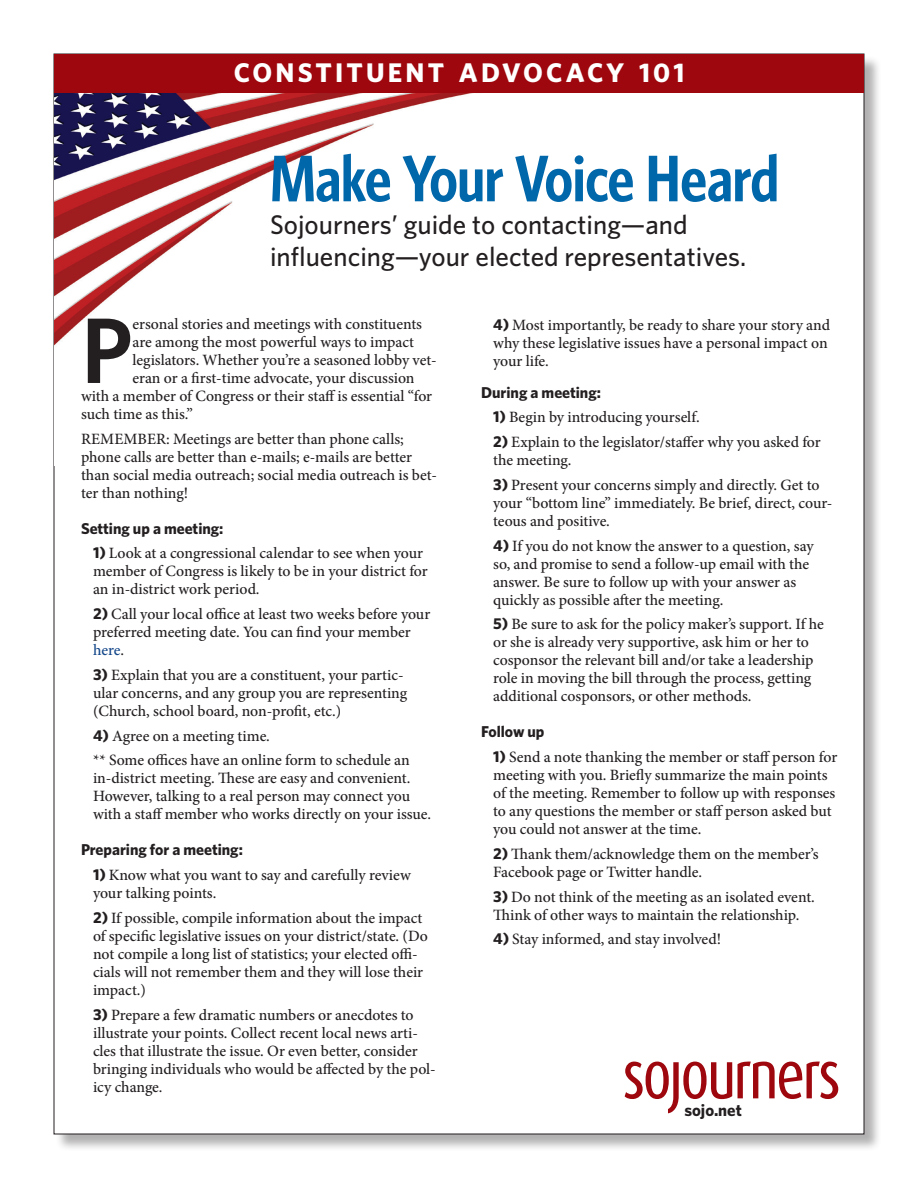
<style>
.page{position:relative;width:918px;height:1188px;background:#fff}
.page>*{position:absolute;margin:0;border:0;box-sizing:border-box;transform-origin:0 0}
.t1{font:600 93.15px "Whitney HTF";color:#231f20}
.t2{font:600 condensed 66px "Whitney HTF";letter-spacing:-.01em;color:#0067aa}
.t3{font:500 27px/32.4px "Whitney HTF";color:#231f20}
.t4{font:700 27px "Whitney HTF";letter-spacing:.12em;color:#fff}
.t5{font:700 16.8px "Whitney HTF";color:#231f20}
.t6{font:500 15.75px/18px "Minion Pro";color:#231f20}
.t7{font:700 15.75px "Whitney HTF";color:#231f20}
.s1{font-family:"Whitney HTF";font-weight:700}
.s2{color:#14478a}
</style>
<div class="page">
<div style="left:55px;top:55px;width:827px;height:1097px;background:#231f20;opacity:.35"></div>
<div style="left:54px;top:54px;width:810px;height:1080px;background:#fff"></div>
<img style="left:54px;top:93px;width:419px;height:253px">
<div style="left:54px;top:54px;width:810px;height:39px;background:#9d070d"></div>
<svg style="left:625px;top:1062px;width:107px;height:51px"></svg>
<svg style="left:738px;top:1061px;width:100px;height:38px"></svg>
<p class="t4" style="left:234px;top:56px;width:452px">CONSTITUENT ADVOCACY 101</p>
<p class="t2" style="left:270px;top:140px;width:511px">Make Your Voice Heard</p>
<p class="t3" style="left:270px;top:207px;width:478px">Sojourners’ guide to contacting—and influencing—your elected representatives.</p>
<p class="t1" style="left:81px;top:294px;width:53px">P</p>
<p class="t6" style="left:133px;top:315px;width:291px">ersonal stories and meetings with constituents</p>
<p class="t6" style="left:133px;top:333px;width:283px">are among the most powerful ways to impact</p>
<p class="t6" style="left:133px;top:351px;width:306px">legislators. Whether you’re a seasoned lobby vet-</p>
<p class="t6" style="left:133px;top:369px;width:284px">eran or a first-time advocate, your discussion</p>
<p class="t6" style="left:81px;top:387px;width:353px">with a member of Congress or their staff is essential “for</p>
<p class="t6" style="left:81px;top:405px;width:113px">such time as this.”</p>
<p class="t6" style="left:81px;top:430px;width:358px">REMEMBER: Meetings are better than phone calls; phone calls are better than e-mails; e-mails are better than social media outreach; social media outreach is bet&shy;ter than nothing!</p>
<p class="t7" style="left:81px;top:519px;width:144px">Setting up a meeting:</p>
<p class="t6" style="left:93px;top:544px;width:336px"><span class="s1">1)</span> Look at a congressional calendar to see when your member of Congress is likely to be in your district for an in-district work period.</p>
<p class="t6" style="left:93px;top:605px;width:339px"><span class="s1">2)</span> Call your local office at least two weeks before your preferred meeting date. You can find your member <span class="s2">here</span>.</p>
<p class="t6" style="left:93px;top:666px;width:316px"><span class="s1">3)</span> Explain that you are a constituent, your partic&shy;ular concerns, and any group you are representing (Church, school board, non-profit, etc.)</p>
<p class="t6" style="left:93px;top:723px;width:318px;line-height:24.8px"><span class="s1">4)</span> Agree on a meeting time.<br>** Some offices have an online form to schedule an</p>
<p class="t6" style="left:93px;top:769px;width:340px">in-district meeting. These are easy and convenient.<br>However, talking to a real person may connect you with a staff member who works directly on your issue.</p>
<p class="t7" style="left:81px;top:840px;width:163px">Preparing for a meeting:</p>
<p class="t6" style="left:93px;top:866px;width:319px"><span class="s1">1)</span> Know what you want to say and carefully review your talking points.</p>
<p class="t6" style="left:93px;top:909px;width:336px"><span class="s1">2)</span> If possible, compile information about the impact of specific legislative issues on your district/state. (Do not compile a long list of statistics; your elected offi&shy;cials will not remember them and they will lose their impact.)</p>
<p class="t6" style="left:93px;top:1006px;width:344px"><span class="s1">3)</span> Prepare a few dramatic numbers or anecdotes to illustrate your points. Collect recent local news arti&shy;cles that illustrate the issue. Or even better, consider bringing individuals who would be affected by the pol&shy;icy change.</p>
<p class="t6" style="left:493px;top:316px;width:338px"><span class="s1">4)</span> Most importantly, be ready to share your story and why these legislative issues have a personal impact on your life.</p>
<p class="t7" style="left:481px;top:383px;width:121px">During a meeting:</p>
<p class="t6" style="left:493px;top:408px;width:208px"><span class="s1">1)</span> Begin by introducing yourself.</p>
<p class="t6" style="left:493px;top:433px;width:329px"><span class="s1">2)</span> Explain to the legislator/staffer why you asked for the meeting.</p>
<p class="t6" style="left:493px;top:476px;width:341px"><span class="s1">3)</span> Present your concerns simply and directly. Get to your “bottom line” immediately. Be brief, direct, cour&shy;teous and positive.</p>
<p class="t6" style="left:493px;top:537px;width:322px"><span class="s1">4)</span> If you do not know the answer to a question, say so, and promise to send a follow-up email with the answer. Be sure to follow up with your answer as quickly as possible after the meeting.</p>
<p class="t6" style="left:493px;top:615px;width:332px"><span class="s1">5)</span> Be sure to ask for the policy maker’s support. If he or she is already very supportive, ask him or her to cosponsor the relevant bill and/or take a leadership role in moving the bill through the process, getting additional cosponsors, or other methods.</p>
<p class="t7" style="left:481px;top:722px;width:65px">Follow up</p>
<p class="t6" style="left:493px;top:748px;width:346px"><span class="s1">1)</span> Send a note thanking the member or staff person for meeting with you. Briefly summarize the main points of the meeting. Remember to follow up with responses to any questions the member or staff person asked but you could not answer at the time.</p>
<p class="t6" style="left:493px;top:845px;width:327px"><span class="s1">2)</span> Thank them/acknowledge them on the member’s<br>Facebook page or Twitter handle.</p>
<p class="t6" style="left:493px;top:888px;width:323px"><span class="s1">3)</span> Do not think of the meeting as an isolated event.<br>Think of other ways to maintain the relationship.</p>
<p class="t6" style="left:493px;top:930px;width:229px"><span class="s1">4)</span> Stay informed, and stay involved!</p>
<p class="t5" style="left:684px;top:1100px;width:59px">sojo.net</p>
</div>
